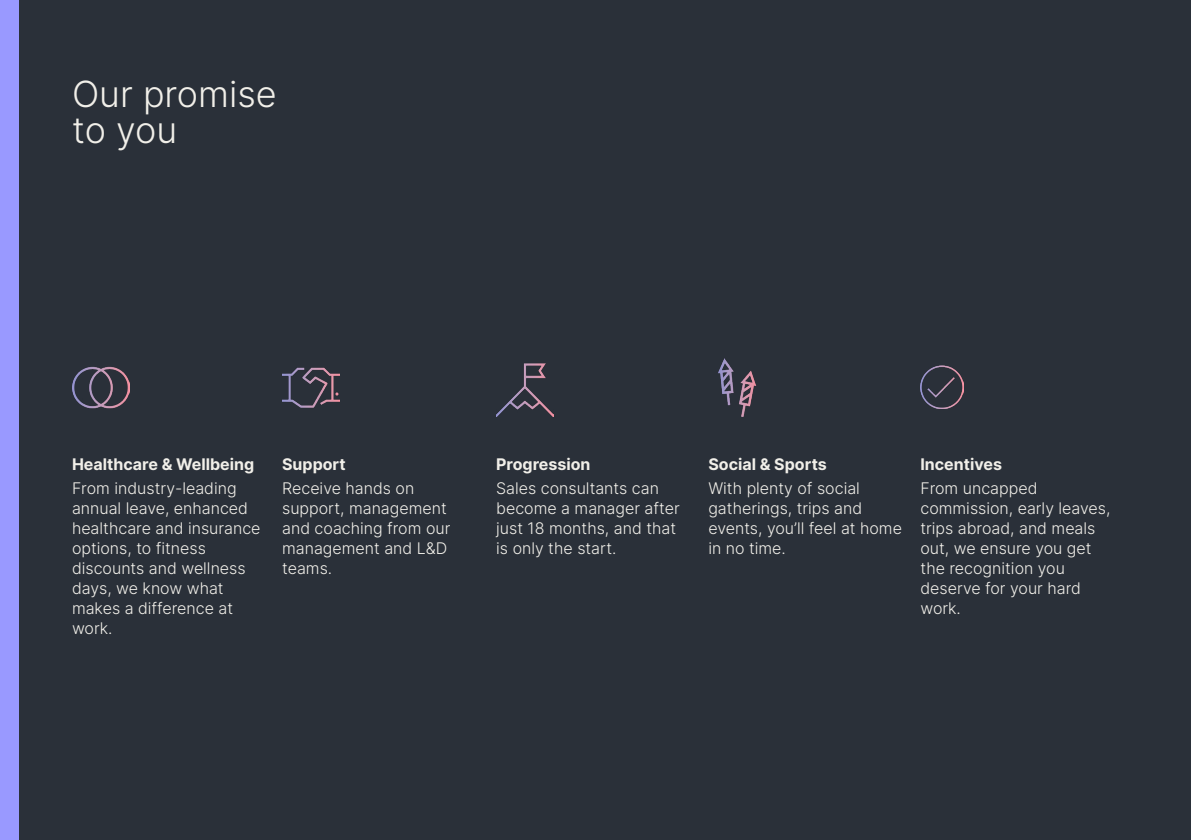
<style>
.page{position:relative;width:1191px;height:840px;background:#fff}
.page>*{position:absolute;margin:0;border:0;box-sizing:border-box;transform-origin:0 0}
.t1{font:300 36px/36px "Inter";color:#f1efe9}
.t2{font:300 16px/20px "Inter";color:#f1efe9}
.t3{font:700 16px "Inter";color:#f1efe9}
</style>
<div class="page">
<div style="left:0;top:0;width:1191px;height:839px;background:#2a3039"></div>
<img style="left:72px;top:366px;width:58px;height:43px">
<img style="left:282px;top:367px;width:58px;height:41px">
<img style="left:496px;top:363px;width:58px;height:53px">
<img style="left:718px;top:358px;width:39px;height:58px">
<img style="left:920px;top:365px;width:43px;height:43px">
<div style="left:0;top:0;width:19px;height:839px;background:#99f"></div>
<h1 class="t1" style="left:72px;top:75px;width:206px">Our promise to you</h1>
<p class="t3" style="left:72px;top:452px;width:184px">Healthcare &amp; Wellbeing</p>
<p class="t2" style="left:72px;top:477px;width:190px">From industry-leading annual leave, enhanced healthcare and insurance options, to fitness discounts and wellness days, we know what makes a difference at work.</p>
<p class="t3" style="left:282px;top:452px;width:65px">Support</p>
<p class="t2" style="left:282px;top:477px;width:170px">Receive hands on support, management and coaching from our management and L&amp;D teams.</p>
<p class="t3" style="left:496px;top:452px;width:96px">Progression</p>
<p class="t2" style="left:496px;top:477px;width:185px">Sales consultants can become a manager after just 18 months, and that is only the start.</p>
<p class="t3" style="left:708px;top:452px;width:120px">Social &amp; Sports</p>
<p class="t2" style="left:708px;top:477px;width:195px">With plenty of social gatherings, trips and events, you’ll feel at home in no time.</p>
<p class="t3" style="left:920px;top:452px;width:83px">Incentives</p>
<p class="t2" style="left:920px;top:477px;width:191px">From uncapped commission, early leaves, trips abroad, and meals out, we ensure you get the recognition you deserve for your hard work.</p>
</div>
